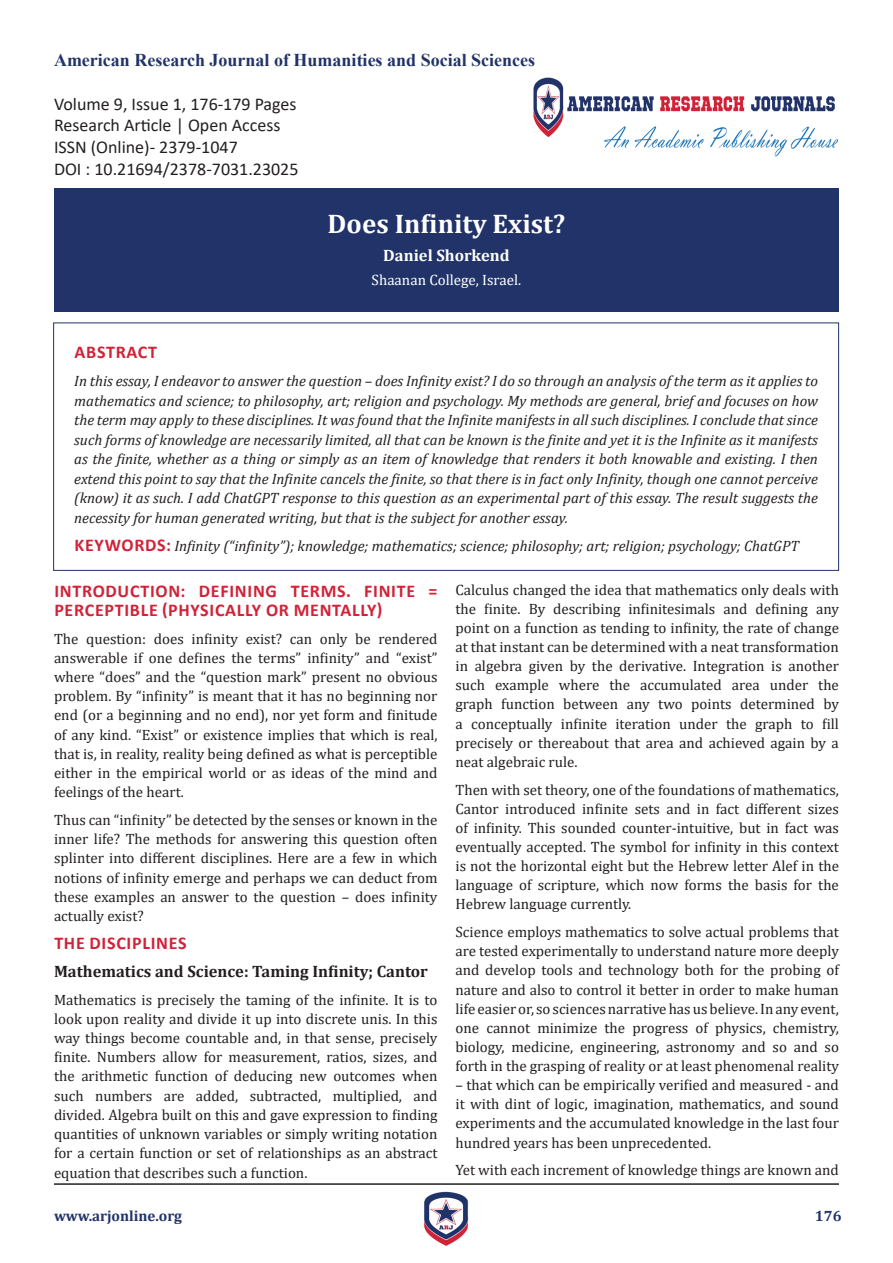
<style>
.page{position:relative;width:893px;height:1263px;background:#fff}
.page>*{position:absolute;margin:0;border:0;box-sizing:border-box;transform-origin:0 0}
.t1{font:700 27px "Cambria";color:#fff}
.t2{font:18px "Calibri";color:#231f20}
.t3{font:700 18px/19.2px "Calibri";letter-spacing:.04em;color:#d12238}
.t4{font:700 18px "Times New Roman";color:#213368}
.t5{font:700 16.5px "Cambria";color:#231f20}
.t6{font:700 16.5px "Cambria";color:#fff}
.t7{font:15px/19.2px "Cambria";color:#231f20;text-align:justify}
.t8{font:italic 15px/19.5px "Cambria";color:#231f20;text-align:justify}
.t9{font:15px "Cambria";color:#fff}
.t10{font:700 15px "Cambria";color:#213368}
.s1{font-family:"Calibri";font-weight:700;font-style:normal;font-size:18px;color:#d12238}
</style>
<div class="page">
<img style="left:424px;top:1191px;width:45px;height:55px">
<hr style="left:54px;top:1183px;width:785px;height:2px;background:#231f20">
<img style="left:533px;top:77px;width:306px;height:80px">
<div style="left:54px;top:188px;width:785px;height:124px;background:#213368"></div>
<div style="left:53px;top:322px;width:786px;height:249px;border:1px solid #213368"></div>
<p class="t4" style="left:54px;top:47px;width:483px">American Research Journal of Humanities and Social Sciences</p>
<p class="t2" style="left:54px;top:91px;width:244px">Volume 9, Issue 1, 176-179 Pages</p>
<p class="t2" style="left:54px;top:113px;width:228px">Research Article | Open Access</p>
<p class="t2" style="left:54px;top:134px;width:185px">ISSN (Online)- 2379-1047</p>
<p class="t2" style="left:54px;top:156px;width:246px">DOI : 10.21694/2378-7031.23025</p>
<p class="t1" style="left:328px;top:205px;width:239px">Does Infinity Exist?</p>
<p class="t6" style="left:383px;top:244px;width:128px">Daniel Shorkend</p>
<p class="t9" style="left:372px;top:271px;width:151px">Shaanan College, Israel.</p>
<p class="t3" style="left:75px;top:342px;width:84px">ABSTRACT</p>
<p class="t8" style="left:74px;top:371px;width:745px">In this essay, I endeavor to answer the question – does Infinity exist? I do so through an analysis of the term as it applies to mathematics and science; to philosophy, art; religion and psychology. My methods are general, brief and focuses on how the term may apply to these disciplines. It was found that the Infinite manifests in all such disciplines. I conclude that since such forms of knowledge are necessarily limited, all that can be known is the finite and yet it is the Infinite as it manifests as the finite, whether as a thing or simply as an item of knowledge that renders it both knowable and existing. I then extend this point to say that the Infinite cancels the finite, so that there is in fact only Infinity, though one cannot perceive (know) it as such. I add ChatGPT response to this question as an experimental part of this essay. The result suggests the necessity for human generated writing, but that is the subject for another essay.</p>
<p class="t8" style="left:75px;top:535px;width:726px"><span class="s1">KEYWORDS:</span> Infinity (“infinity”); knowledge; mathematics; science; philosophy; art; religion; psychology; ChatGPT</p>
<p class="t3" style="left:54px;top:581px;width:385px">INTRODUCTION: DEFINING TERMS. FI NITE =<br>PERCEPTIBLE (PHYSICALLY OR MENTALLY)</p>
<p class="t7" style="left:54px;top:629px;width:385px">The question: does infinity exist? can only be rendered answerable if one defines the terms” infinity” and “exist” where “does” and the “question mark” present no obvious problem. By “infinity” is meant that it has no beginning nor end (or a beginning and no end), nor yet form and finitude of any kind. “Exist” or existence implies that which is real, that is, in reality, reality being defined as what is perceptible either in the empirical world or as ideas of the mind and feelings of the heart.</p>
<p class="t7" style="left:54px;top:810px;width:385px">Thus can “infinity” be detected by the senses or known in the inner life? The methods for answering this question often splinter into different disciplines. Here are a few in which notions of infinity emerge and perhaps we can deduct from these examples an answer to the question – does infinity actually exist?</p>
<p class="t3" style="left:54px;top:933px;width:134px">THE DISCIPLINES</p>
<p class="t5" style="left:54px;top:959px;width:375px">Mathematics and Science: Taming Infinity; Cantor</p>
<p class="t7" style="left:54px;top:990px;width:385px">Mathematics is precisely the taming of the infinite. It is to look upon reality and divide it up into discrete unis. In this way things become countable and, in that sense, precisely finite. Numbers allow for measurement, ratios, sizes, and the arithmetic function of deducing new outcomes when such numbers are added, subtracted, multiplied, and divided. Algebra built on this and gave expression to finding quantities of unknown variables or simply writing notation for a certain function or set of relationships as an abstract equation that describes such a function.</p>
<p class="t7" style="left:455px;top:580px;width:385px">Calculus changed the idea that mathematics only deals with the finite. By describing infinitesimals and defining any point on a function as tending to infinity, the rate of change at that instant can be determined with a neat transformation in algebra given by the derivative. Integration is another such example where the accumulated area under the graph function between any two points determined by a conceptually infinite iteration under the graph to fill precisely or thereabout that area and achieved again by a neat algebraic rule.</p>
<p class="t7" style="left:455px;top:780px;width:385px">Then with set theory, one of the foundations of mathematics, Cantor introduced infinite sets and in fact different sizes of infinity. This sounded counter-intuitive, but in fact was eventually accepted. The symbol for infinity in this context is not the horizontal eight but the Hebrew letter Alef in the language of scripture, which now forms the basis for the Hebrew language currently.</p>
<p class="t7" style="left:455px;top:922px;width:385px">Science employs mathematics to solve actual problems that are tested experimentally to understand nature more deeply and develop tools and technology both for the probing of nature and also to control it better in order to make human life easier or, so sciences narrative has us believe. In any event, one cannot minimize the progress of physics, chemistry, biology, medicine, engineering, astronomy and so and so forth in the grasping of reality or at least phenomenal reality</p>
<p class="t7" style="left:455px;top:1075px;width:385px">– that which can be empirically verified and measured - and it with dint of logic, imagination, mathematics, and sound experiments and the accumulated knowledge in the last four hundred years has been unprecedented.</p>
<p class="t7" style="left:455px;top:1160px;width:385px">Yet with each increment of knowledge things are known and</p>
<p class="t10" style="left:54px;top:1205px;width:130px">www.arjonline.org</p>
<p class="t10" style="left:815px;top:1205px;width:28px">176</p>
</div>
